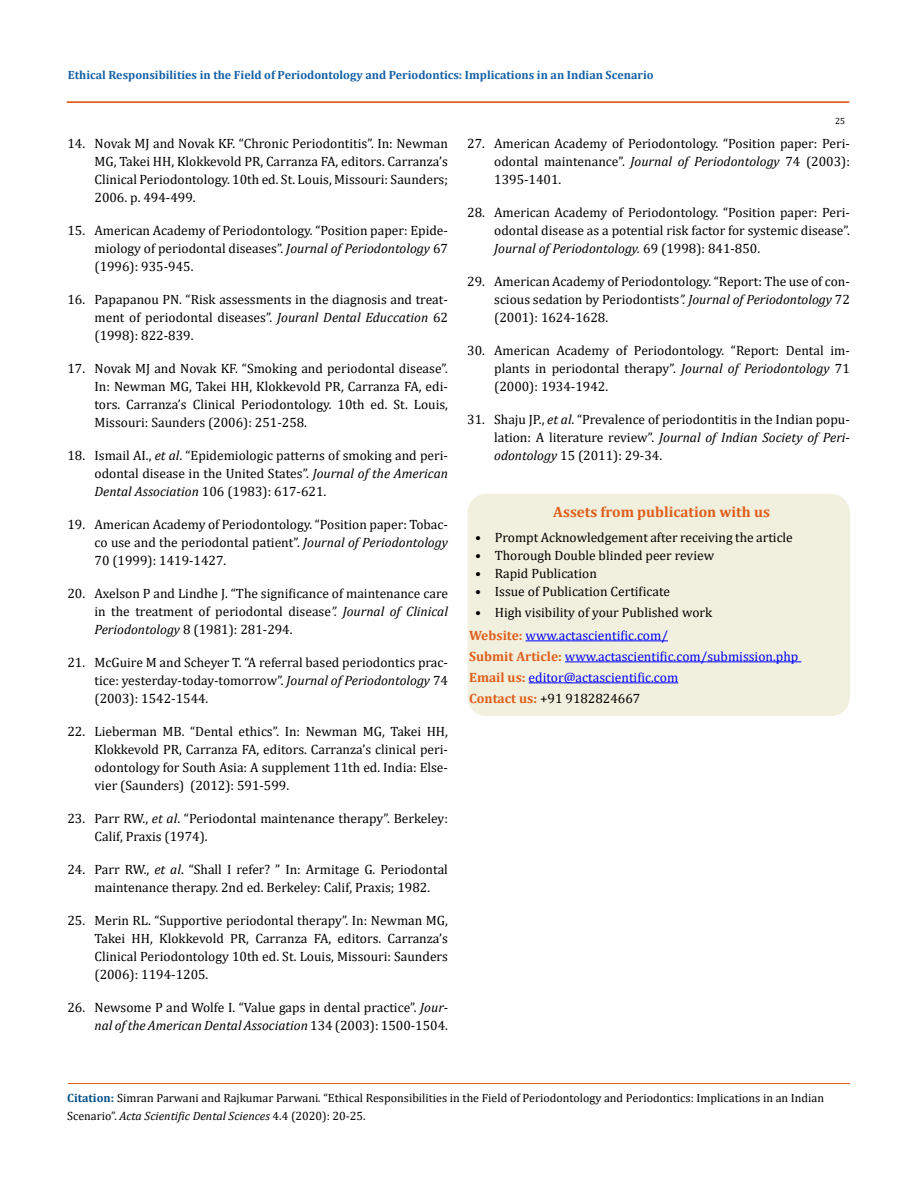
<style>
.page{position:relative;width:917px;height:1188px;background:#fff}
.page>*{position:absolute;margin:0;border:0;box-sizing:border-box;transform-origin:0 0}
.t1{font:700 15px "Cambria";color:#e05d1a}
.t2{font:13.5px/18px "Cambria";color:#000;text-align:justify}
.t3{font:13.5px/21px "Cambria";color:#00f}
.t4{font:12px/18px "Cambria";color:#000}
.t5{font:700 12px "Cambria";color:#1560a6}
.t6{font:9px "Cambria";color:#000}
.s1{font-style:italic}
.s2{font-weight:700;color:#e05d1a}
.s3{color:#000}
.s4{font-weight:700;color:#035089}
</style>
<div class="page">
<div style="left:468px;top:495px;width:381px;height:220px;background:#f1f0de;border-radius:18px"></div>
<div style="left:467px;top:494px;width:382px;height:222px;border:2px solid #f1f0de;border-radius:18px"></div>
<hr style="left:525px;top:640px;width:143px;height:1px;background:#00f">
<hr style="left:565px;top:661px;width:236px;height:1px;background:#00f">
<hr style="left:528px;top:682px;width:150px;height:1px;background:#00f">
<div style="left:67px;top:102px;width:782px;height:1px;border:1px solid #e05d1a"></div>
<hr style="left:68px;top:1084px;width:781px;height:1px;background:#e05d1a">
<p class="t5" style="left:68px;top:66px;width:587px">Ethical Responsibilities in the Field of Periodontology and Periodontics: Implications in an Indian Scenario</p>
<p class="t6" style="left:835px;top:115px;width:11px">25</p>
<p class="t2" style="left:94px;top:134px;width:355px;text-indent:-27px">14. Novak MJ and Novak KF. “Chronic Periodontitis”. In: Newman MG, Takei HH, Klokkevold PR, Carranza FA, editors. Carranza’s Clinical Periodontology. 10th ed. St. Louis, Missouri: Saunders; 2006. p. 494-499.</p>
<p class="t2" style="left:94px;top:221px;width:355px;text-indent:-27px">15. American Academy of Periodontology. “Position paper: Epide&shy;miology of periodontal diseases”. <span class="s1">Journal of Periodontology</span> 67 (1996): 935-945.</p>
<p class="t2" style="left:94px;top:290px;width:355px;text-indent:-27px">16. Papapanou PN. “Risk assessments in the diagnosis and treat&shy;ment of periodontal diseases”. <span class="s1">Jouranl Dental Educcation</span> 62 (1998): 822-839.</p>
<p class="t2" style="left:94px;top:359px;width:355px;text-indent:-27px">17. Novak MJ and Novak KF. “Smoking and periodontal disease”.<br>In: Newman MG, Takei HH, Klokkevold PR, Carranza FA, edi&shy;tors. Carranza’s Clinical Periodontology. 10th ed. St. Louis, Missouri: Saunders (2006): 251-258.</p>
<p class="t2" style="left:94px;top:446px;width:355px;text-indent:-27px">18. Ismail AI., <span class="s1">et al</span>. “Epidemiologic patterns of smoking and peri&shy;odontal disease in the United States”. <span class="s1">Journal of the American Dental Association</span> 106 (1983): 617-621.</p>
<p class="t2" style="left:94px;top:515px;width:355px;text-indent:-27px">19. American Academy of Periodontology. “Position paper: Tobac&shy;co use and the periodontal patient”. <span class="s1">Journal of Periodontology </span>70 (1999): 1419-1427.</p>
<p class="t2" style="left:94px;top:584px;width:355px;text-indent:-27px">20. Axelson P and Lindhe J. “The significance of maintenance care in the treatment of periodontal disease<span class="s1">”. Journal of Clinical Periodontology</span> 8 (1981): 281-294.</p>
<p class="t2" style="left:94px;top:653px;width:355px;text-indent:-27px">21. McGuire M and Scheyer T. “A referral based periodontics prac&shy;tice: yesterday-today-tomorrow”. <span class="s1">Journal of Periodontology</span> 74 (2003): 1542-1544.</p>
<p class="t2" style="left:94px;top:722px;width:355px;text-indent:-27px">22. Lieberman MB. “Dental ethics”. In: Newman MG, Takei HH, Klokkevold PR, Carranza FA, editors. Carranza’s clinical peri&shy;odontology for South Asia: A supplement 11th ed. India: Else&shy;vier (Saunders) (2012): 591-599.</p>
<p class="t2" style="left:94px;top:809px;width:355px;text-indent:-27px">23. Parr RW., <span class="s1">et al</span>. “Periodontal maintenance therapy”. Berkeley:<br>Calif, Praxis (1974).</p>
<p class="t2" style="left:94px;top:860px;width:355px;text-indent:-27px">24. Parr RW., <span class="s1">et al</span>. “Shall I refer? ” In: Armitage G. Periodontal maintenance therapy. 2nd ed. Berkeley: Calif, Praxis; 1982.</p>
<p class="t2" style="left:94px;top:911px;width:355px;text-indent:-27px">25. Merin RL. “Supportive periodontal therapy”. In: Newman MG, Takei HH, Klokkevold PR, Carranza FA, editors. Carranza’s Clinical Periodontology 10th ed. St. Louis, Missouri: Saunders (2006): 1194-1205.</p>
<p class="t2" style="left:67px;top:998px;width:382px;text-align:right">26. Newsome P and Wolfe I. “Value gaps in dental practice”. <span class="s1">Jour&shy;nal of the American Dental Association</span> 134 (2003): 1500-1504.</p>
<p class="t2" style="left:494px;top:134px;width:357px;text-indent:-27px">27. American Academy of Periodontology. “Position paper: Peri&shy;odontal maintenance”. <span class="s1">Journal of Periodontology</span> 74 (2003):<br>1395-1401.</p>
<p class="t2" style="left:494px;top:203px;width:357px;text-indent:-27px">28. American Academy of Periodontology. “Position paper: Peri&shy;odontal disease as a potential risk factor for systemic disease”.<br><span class="s1">Journal of Periodontology.</span> 69 (1998): 841-850.</p>
<p class="t2" style="left:494px;top:272px;width:357px;text-indent:-27px">29. American Academy of Periodontology. “Report: The use of con&shy;scious sedation by Periodontists<span class="s1">”. Journal of Periodontology</span> 72 (2001): 1624-1628.</p>
<p class="t2" style="left:494px;top:341px;width:357px;text-indent:-27px">30. American Academy of Periodontology. “Report: Dental im&shy;plants in periodontal therapy”. <span class="s1">Journal of Periodontology</span> 71 (2000): 1934-1942.</p>
<p class="t2" style="left:494px;top:410px;width:357px;text-indent:-27px">31. Shaju JP., <span class="s1">et al</span>. “Prevalence of periodontitis in the Indian popu&shy;lation: A literature review”. <span class="s1">Journal of Indian Society of Peri&shy;odontology</span> 15 (2011): 29-34.</p>
<p class="t1" style="left:553px;top:501px;width:218px">Assets from publication with us</p>
<p class="t2" style="left:475px;top:529px;width:319px">• Prompt Acknowledgement after receiving the article</p>
<p class="t2" style="left:475px;top:547px;width:240px">• Thorough Double blinded peer review</p>
<p class="t2" style="left:475px;top:565px;width:123px">• Rapid Publication</p>
<p class="t2" style="left:475px;top:583px;width:196px">• Issue of Publication Certificate</p>
<p class="t2" style="left:475px;top:604px;width:238px">• High visibility of your Published work</p>
<p class="t3" style="left:469px;top:625px;width:330px"><span class="s2">Website:</span> www.actascientific.com/<br><span class="s2">Submit Article:</span> www.actascientific.com/submission.php <span class="s2">Email us:</span> editor@actascientific.com<br><span class="s2">Contact us:</span> <span class="s3">+91 9182824667</span></p>
<p class="t4" style="left:67px;top:1089px;width:758px"><span class="s4">Citation:</span> Simran Parwani and Rajkumar Parwani<span class="s1">.</span> “Ethical Responsibilities in the Field of Periodontology and Periodontics: Implications in an Indian<br>Scenario”. <span class="s1">Acta Scientific Dental Sciences</span> 4.4 (2020): 20-25.</p>
</div>
